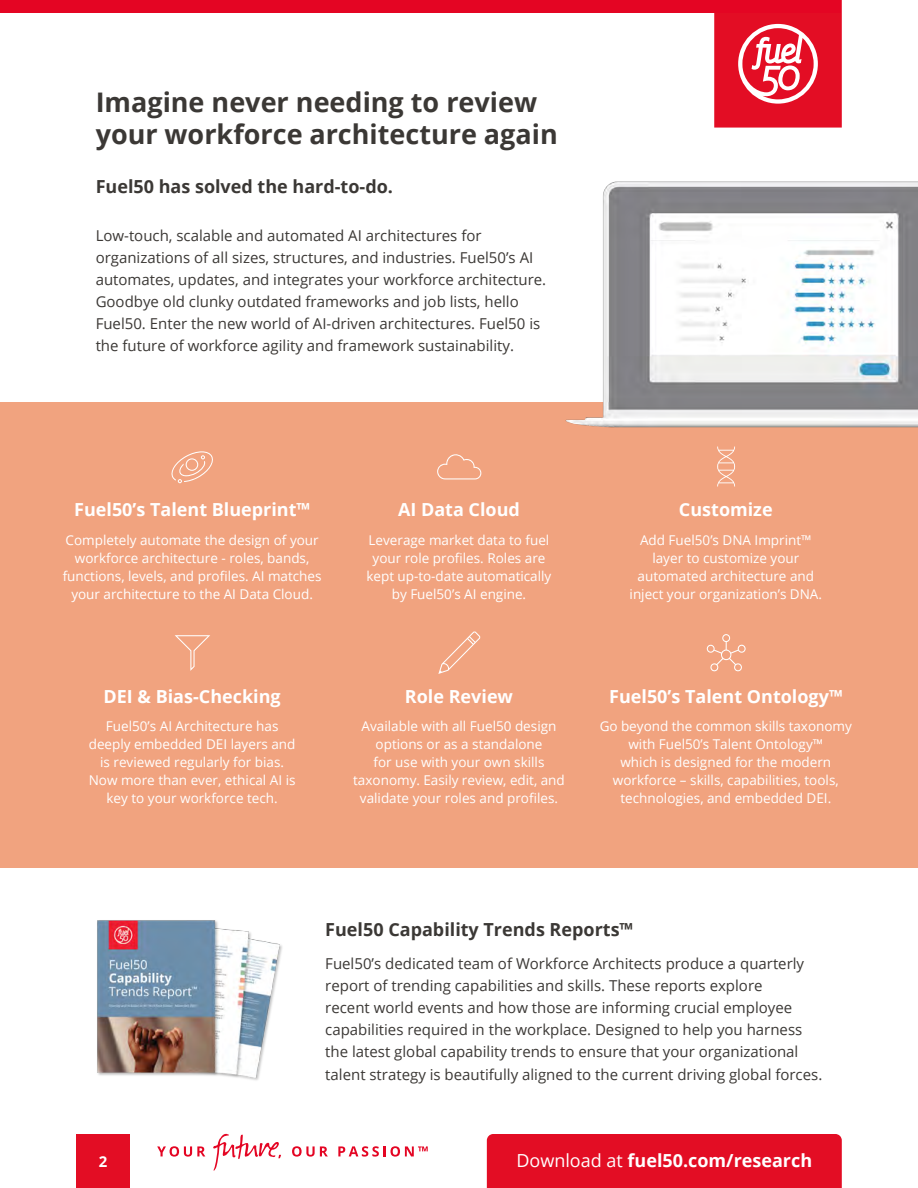
<style>
.page{position:relative;width:918px;height:1188px;background:#fff}
.page>*{position:absolute;margin:0;border:0;box-sizing:border-box;transform-origin:0 0}
.t1{font:700 27px/32.4px "Open Sans";color:#3b3835}
.t2{font:700 18px "Open Sans";color:#fff}
.t3{font:700 18px "Open Sans";color:#3b3835}
.t4{font:15px/22.2px "Open Sans";color:#3b3835}
.t5{font:700 15px "Open Sans";color:#fff}
.t6{font:13.5px/18px "Open Sans";color:#fff;text-align:center}
.s1{font-weight:400}
</style>
<div class="page">
<div style="left:76px;top:1134px;width:54px;height:54px;background:#e30d24"></div>
<svg style="left:714px;top:0;width:128px;height:128px;background:#e73245"></svg>
<div style="left:0;top:0;width:841px;height:13px;background:#e40523"></div>
<svg style="left:157px;top:1146px;width:48px;height:11px"></svg>
<svg style="left:213px;top:1134px;width:68px;height:37px"></svg>
<svg style="left:292px;top:1146px;width:36px;height:11px"></svg>
<svg style="left:338px;top:1146px;width:90px;height:11px"></svg>
<div style="left:487px;top:1134px;width:355px;height:54px;background:#e30d24"></div>
<div style="left:0;top:402px;width:918px;height:466px;background:#f1a37f"></div>
<img style="left:565px;top:181px;width:353px;height:247px">
<svg style="left:171px;top:451px;width:42px;height:32px"></svg>
<svg style="left:437px;top:454px;width:44px;height:25px"></svg>
<svg style="left:717px;top:447px;width:18px;height:40px"></svg>
<svg style="left:175px;top:635px;width:35px;height:36px"></svg>
<svg style="left:438px;top:631px;width:43px;height:43px"></svg>
<svg style="left:706px;top:634px;width:40px;height:38px"></svg>
<img style="left:97px;top:920px;width:185px;height:160px">
<h1 class="t1" style="left:96px;top:85px;width:464px">Imagine never needing to review your workforce architecture again</h1>
<h2 class="t3" style="left:96px;top:174px;width:299px">Fuel50 has solved the hard-to-do.</h2>
<p class="t4" style="left:96px;top:224px;width:452px">Low-touch, scalable and automated AI architectures for organizations of all sizes, structures, and industries. Fuel50’s AI automates, updates, and integrates your workforce architecture.<br>Goodbye old clunky outdated frameworks and job lists, hello Fuel50. Enter the new world of AI-driven architectures. Fuel50 is the future of workforce agility and framework sustainability.</p>
<h2 class="t2" style="left:74px;top:497px;width:237px">Fuel50’s Talent Blueprint™</h2>
<p class="t6" style="left:63px;top:531px;width:260px">Completely automate the design of your workforce architecture - roles, bands, functions, levels, and profiles. AI matches your architecture to the AI Data Cloud.</p>
<h2 class="t2" style="left:398px;top:497px;width:123px">AI Data Cloud</h2>
<p class="t6" style="left:367px;top:531px;width:186px">Leverage market data to fuel your role profiles. Roles are kept up-to-date automatically by Fuel50’s AI engine.</p>
<h2 class="t2" style="left:104px;top:683px;width:179px">DEI &amp; Bias-Checking</h2>
<p class="t6" style="left:89px;top:717px;width:208px">Fuel50’s AI Architecture has deeply embedded DEI layers and is reviewed regularly for bias.<br>Now more than ever, ethical AI is key to your workforce tech.</p>
<h2 class="t2" style="left:405px;top:683px;width:110px">Role Review</h2>
<p class="t6" style="left:353px;top:717px;width:213px">Available with all Fuel50 design options or as a standalone<br>for use with your own skills taxonomy. Easily review, edit, and validate your roles and profiles.</p>
<h2 class="t2" style="left:679px;top:497px;width:95px">Customize</h2>
<p class="t6" style="left:630px;top:531px;width:194px">Add Fuel50’s DNA Imprint™ layer to customize your automated architecture and inject your organization’s DNA.</p>
<h2 class="t2" style="left:609px;top:683px;width:235px">Fuel50’s Talent Ontology™</h2>
<p class="t6" style="left:600px;top:717px;width:254px">Go beyond the common skills taxonomy with Fuel50’s Talent Ontology™<br>which is designed for the modern workforce – skills, capabilities, tools, technologies, and embedded DEI.</p>
<h2 class="t3" style="left:325px;top:917px;width:309px">Fuel50 Capability Trends Reports™</h2>
<p class="t4" style="left:325px;top:952px;width:499px">Fuel50’s dedicated team of Workforce Architects produce a quarterly report of trending capabilities and skills. These reports explore<br>recent world events and how those are informing crucial employee capabilities required in the workplace. Designed to help you harness the latest global capability trends to ensure that your organizational talent strategy is beautifully aligned to the current driving global forces.</p>
<p class="t5" style="left:99px;top:1151px;width:10px">2</p>
<h2 class="t2" style="left:516px;top:1148px;width:297px"><span class="s1">Download at</span> fuel50.com/research</h2>
</div>
